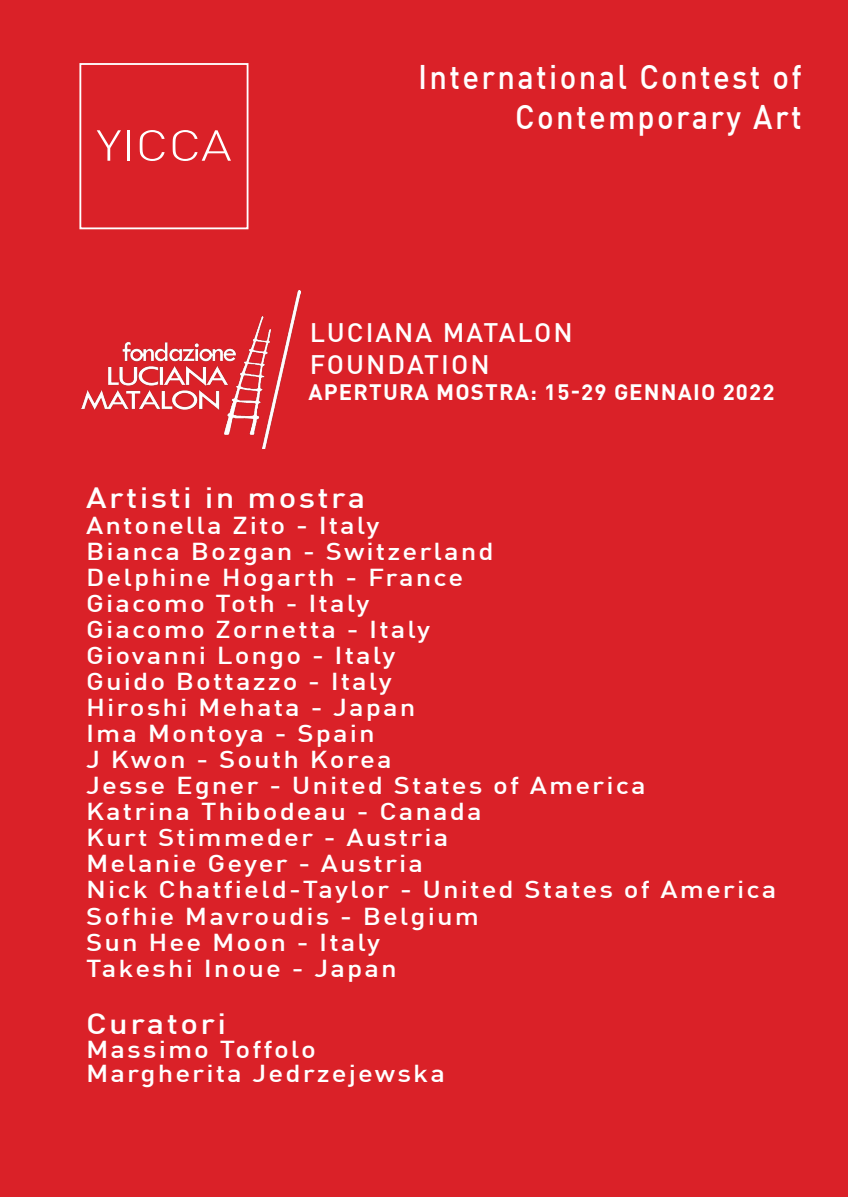
<style>
.page{position:relative;width:848px;height:1197px;background:#fff}
.page>*{position:absolute;margin:0;border:0;box-sizing:border-box;transform-origin:0 0}
.t1{font:300 42.7px "DIN Pro";color:#fff;scale:1.2 1}
.t2{font:500 33.5px "DIN Pro";letter-spacing:.075em;color:#fff;scale:.93 1}
.t3{font:500 28.7px "DIN Pro";letter-spacing:.075em;color:#fff;scale:1.15 1}
.t4{font:500 26.3px "DIN Pro";letter-spacing:.075em;color:#fff}
.t5{font:500 24px "DIN Pro";letter-spacing:.075em;color:#fff;scale:1.15 1}
.t6{font:700 21.9px "DIN Pro";letter-spacing:.05em;color:#fff}
</style>
<div class="page">
<div style="left:0;top:0;width:848px;height:1196px;background:#da2128"></div>
<div style="left:79px;top:63px;width:169px;height:166px;border:2px solid #fff"></div>
<img style="left:81px;top:290px;width:219px;height:158px">
<p class="t1" style="left:96px;top:119px;width:114px">YICCA</p>
<p class="t2" style="left:418px;top:55px;width:414px">International Contest of</p>
<p class="t2" style="left:515px;top:95px;width:309px">Contemporary Art</p>
<p class="t4" style="left:310px;top:315px;width:264px">LUCIANA MATALON</p>
<p class="t4" style="left:310px;top:347px;width:181px">FOUNDATION</p>
<p class="t6" style="left:308px;top:377px;width:467px">APERTURA MOSTRA: 15-29 GENNAIO 2022</p>
<p class="t3" style="left:86px;top:479px;width:244px">Artisti in mostra</p>
<p class="t5" style="left:86px;top:510px;width:257px">Antonella Zito - Italy</p>
<p class="t5" style="left:86px;top:536px;width:356px">Bianca Bozgan - Switzerland</p>
<p class="t5" style="left:86px;top:562px;width:329px">Delphine Hogarth - France</p>
<p class="t5" style="left:86px;top:588px;width:248px">Giacomo Toth - Italy</p>
<p class="t5" style="left:86px;top:614px;width:301px">Giacomo Zornetta - Italy</p>
<p class="t5" style="left:86px;top:640px;width:270px">Giovanni Longo - Italy</p>
<p class="t5" style="left:86px;top:666px;width:267px">Guido Bottazzo - Italy</p>
<p class="t5" style="left:86px;top:692px;width:288px">Hiroshi Mehata - Japan</p>
<p class="t5" style="left:86px;top:718px;width:252px">Ima Montoya - Spain</p>
<p class="t5" style="left:86px;top:744px;width:267px">J Kwon - South Korea</p>
<p class="t5" style="left:86px;top:770px;width:488px">Jesse Egner - United States of America</p>
<p class="t5" style="left:86px;top:796px;width:345px">Katrina Thibodeau - Canada</p>
<p class="t5" style="left:86px;top:822px;width:317px">Kurt Stimmeder - Austria</p>
<p class="t5" style="left:86px;top:848px;width:294px">Melanie Geyer - Austria</p>
<p class="t5" style="left:86px;top:874px;width:601px">Nick Chatfield-Taylor - United States of America</p>
<p class="t5" style="left:86px;top:900px;width:343px">Sofhie Mavroudis - Belgium</p>
<p class="t5" style="left:86px;top:926px;width:257px">Sun Hee Moon - Italy</p>
<p class="t5" style="left:86px;top:952px;width:271px">Takeshi Inoue - Japan</p>
<p class="t3" style="left:86px;top:1004px;width:123px">Curatori</p>
<p class="t5" style="left:86px;top:1033px;width:201px">Massimo Toffolo</p>
<p class="t5" style="left:86px;top:1057px;width:314px">Margherita Jedrzejewska</p>
</div>
